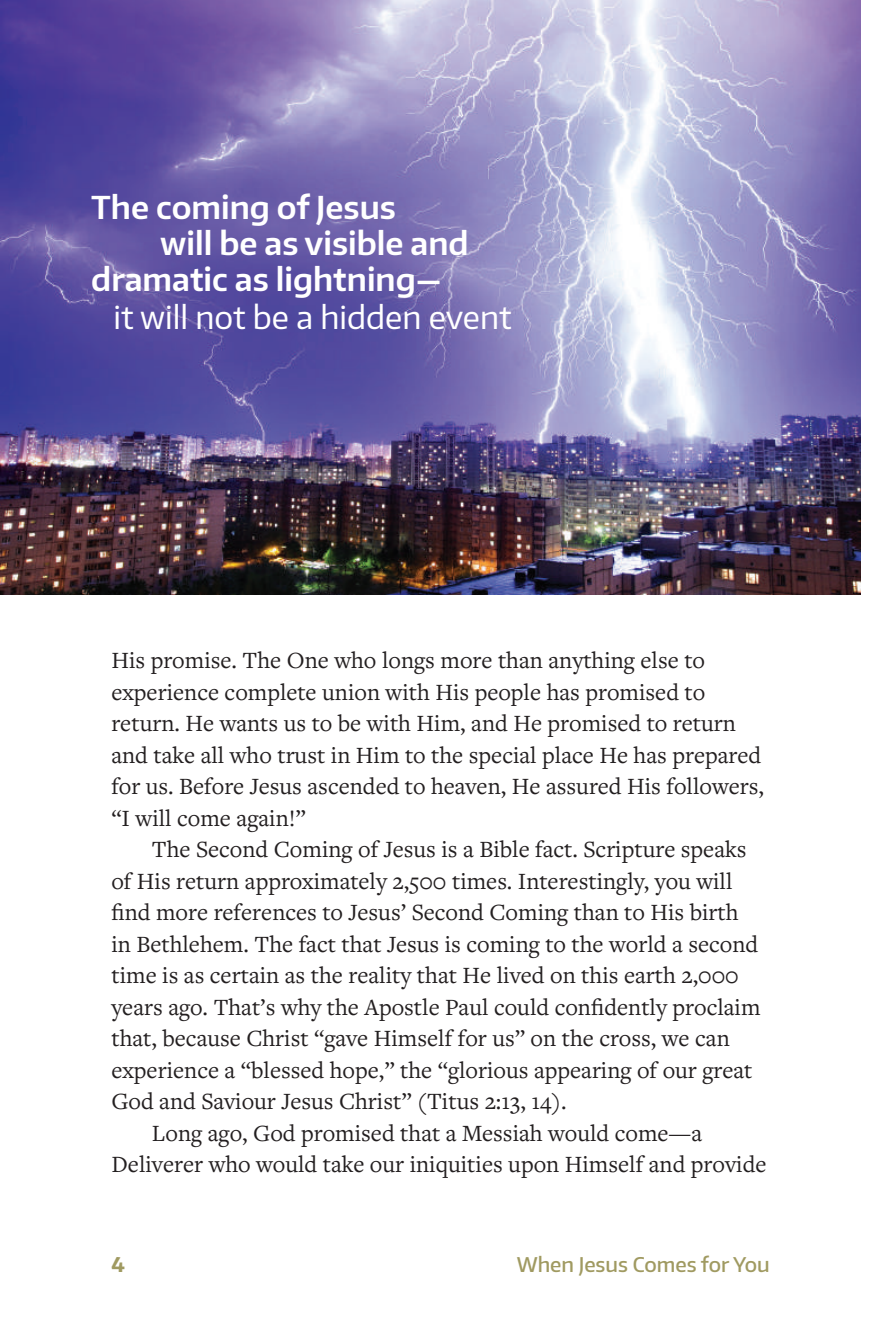
<style>
.page{position:relative;width:881px;height:1337px;background:#fff}
.page>*{position:absolute;margin:0;border:0;box-sizing:border-box;transform-origin:0 0}
.t1{font:600 31.5px "Encode Sans";color:#fff}
.t2{font:31.5px "Encode Sans";color:#fff}
.t3{font:24.3px/31.5px "Freight Text Pro";color:#231f20}
.t4{font:500 20.25px "Encode Sans";color:#a09a61}
.t5{font:700 20.25px "Encode Sans";color:#a09a61}
</style>
<div class="page">
<img style="left:0;top:0;width:861px;height:594px">
<p class="t1" style="left:91px;top:186px;width:306px">The coming of Jesus</p>
<p class="t1" style="left:160px;top:222px;width:310px">will be as visible and</p>
<p class="t1" style="left:91px;top:258px;width:352px">dramatic as lightning—</p>
<p class="t2" style="left:113px;top:297px;width:400px">it will not be a hidden event</p>
<p class="t3" style="left:111px;top:643px;width:654px">His promise. The One who longs more than anything else to experience complete union with His people has promised to return. He wants us to be with Him, and He promised to return and take all who trust in Him to the special place He has prepared for us. Before Jesus ascended to heaven, He assured His followers, “I will come again!”</p>
<p class="t3" style="left:152px;top:832px;width:596px">The Second Coming of Jesus is a Bible fact. Scripture speaks</p>
<p class="t3" style="left:111px;top:864px;width:623px">of His return approximately 2,500 times. Interestingly, you will</p>
<p class="t3" style="left:111px;top:895px;width:629px">find more references to Jesus’ Second Coming than to His birth</p>
<p class="t3" style="left:111px;top:927px;width:648px">in Bethlehem. The fact that Jesus is coming to the world a second</p>
<p class="t3" style="left:111px;top:958px;width:629px">time is as certain as the reality that He lived on this earth 2,000</p>
<p class="t3" style="left:111px;top:990px;width:651px">years ago. That’s why the Apostle Paul could confidently proclaim</p>
<p class="t3" style="left:111px;top:1021px;width:620px">that, because Christ “gave Himself for us” on the cross, we can</p>
<p class="t3" style="left:111px;top:1053px;width:643px">experience a “blessed hope,” the “glorious appearing of our great</p>
<p class="t3" style="left:111px;top:1084px;width:457px">God and Saviour Jesus Christ” (Titus 2:13, 14).</p>
<p class="t3" style="left:152px;top:1116px;width:552px">Long ago, God promised that a Messiah would come—a</p>
<p class="t3" style="left:111px;top:1147px;width:657px">Deliverer who would take our iniquities upon Himself and provide</p>
<p class="t5" style="left:111px;top:1251px;width:15px">4</p>
<p class="t4" style="left:517px;top:1251px;width:254px">When Jesus Comes for You</p>
</div>
